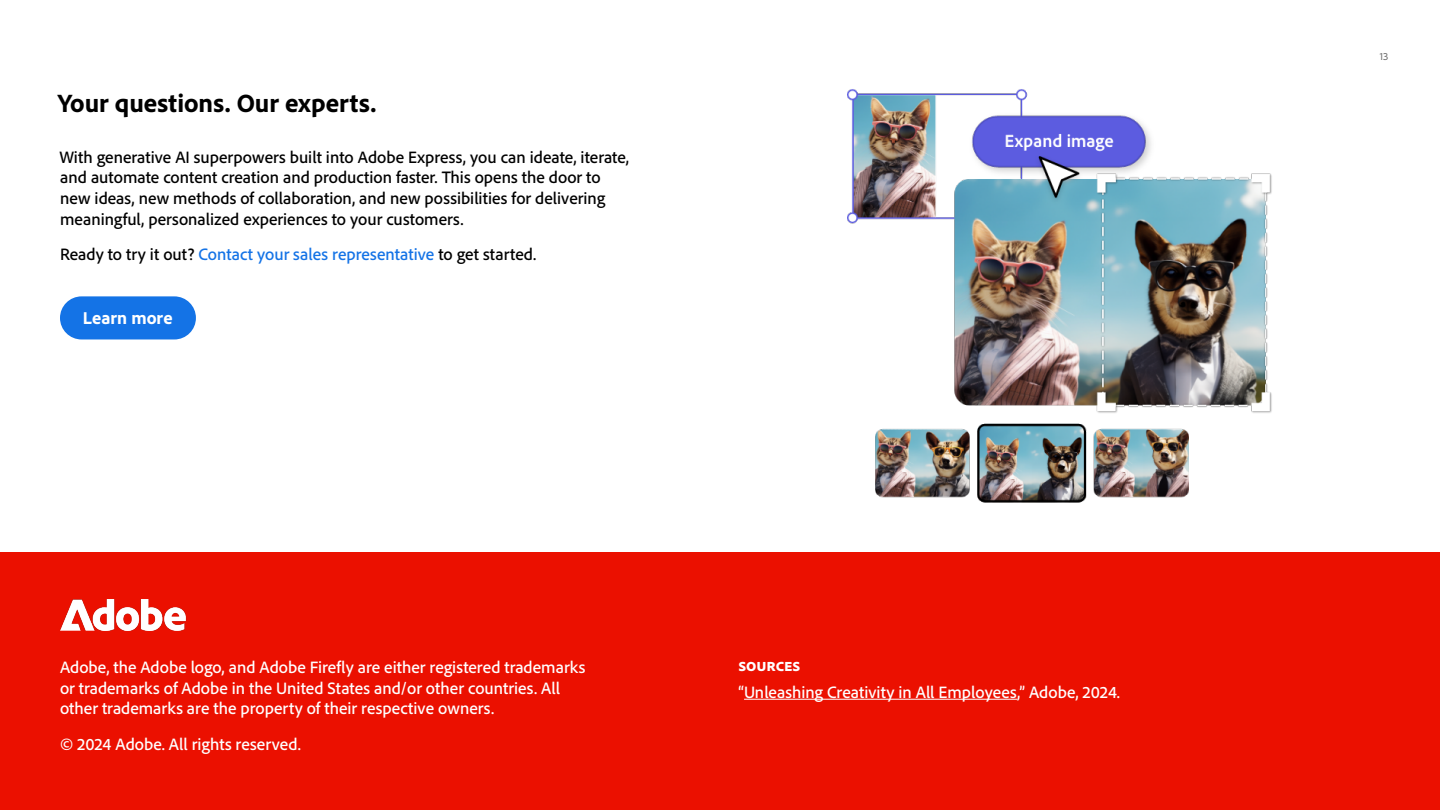
<style>
.page{position:relative;width:1440px;height:810px;background:#fff}
.page>*{position:absolute;margin:0;border:0;box-sizing:border-box;transform-origin:0 0}
.H3_-_Body_copy_title{font:800 26.25px "Adobe Clean";color:#000}
.t1{font:800 18px "Adobe Clean";color:#fff}
.Body_copy{font:500 17.25px/20.7px "Adobe Clean";color:#000}
.Body_copy-2{font:500 17.25px/20.7px "Adobe Clean";color:#fff}
.Body_copy-3{font:500 17.25px "Adobe Clean";letter-spacing:.005em;color:#1473e6}
.H4_-_Body_copy_subtitle{font:500 17.25px "Adobe Clean";color:#fff}
.H4_-_Body_copy_subtitle-2{font:800 17.25px "Adobe Clean";color:#fff}
.t2{font:10.8px "Adobe Clean";color:#6e6e6e}
.s1{color:#000}
</style>
<div class="page">
<img style="left:847px;top:89px;width:425px;height:414px">
<div style="left:0;top:552px;width:1440px;height:258px;background:#eb1000"></div>
<div style="left:60px;top:296px;width:136px;height:43px;background:#1473e6;border-radius:22px"></div>
<hr style="left:744px;top:699px;width:273px;height:1px;background:#fff">
<img style="left:60px;top:599px;width:126px;height:31px">
<p class="H3_-_Body_copy_title" style="left:58px;top:86px;width:320px">Your questions. Our experts.</p>
<p class="Body_copy" style="left:59px;top:146px;width:571px">With generative AI superpowers built into Adobe Express, you can ideate, iterate, and automate content creation and production faster. This opens the door to new ideas, new methods of collaboration, and new possibilities for delivering meaningful, personalized experiences to your customers.</p>
<p class="Body_copy-3" style="left:60px;top:243px;width:478px"><span class="s1">Ready to try it out?</span> Contact your sales representative <span class="s1">to get started.</span></p>
<p class="t1" style="left:83px;top:306px;width:91px">Learn more</p>
<p class="Body_copy-2" style="left:60px;top:656px;width:527px">Adobe, the Adobe logo, and Adobe Firefly are either registered trademarks or trademarks of Adobe in the United States and/or other countries. All other trademarks are the property of their respective owners.</p>
<p class="Body_copy-2" style="left:60px;top:733px;width:242px">© 2024 Adobe. All rights reserved.</p>
<p class="H4_-_Body_copy_subtitle-2" style="left:738px;top:654px;width:63px">Sources</p>
<p class="H4_-_Body_copy_subtitle" style="left:738px;top:681px;width:383px">“Unleashing Creativity in All Employees,” Adobe, 2024.</p>
<p class="t2" style="left:1380px;top:49px;width:10px">13</p>
</div>
